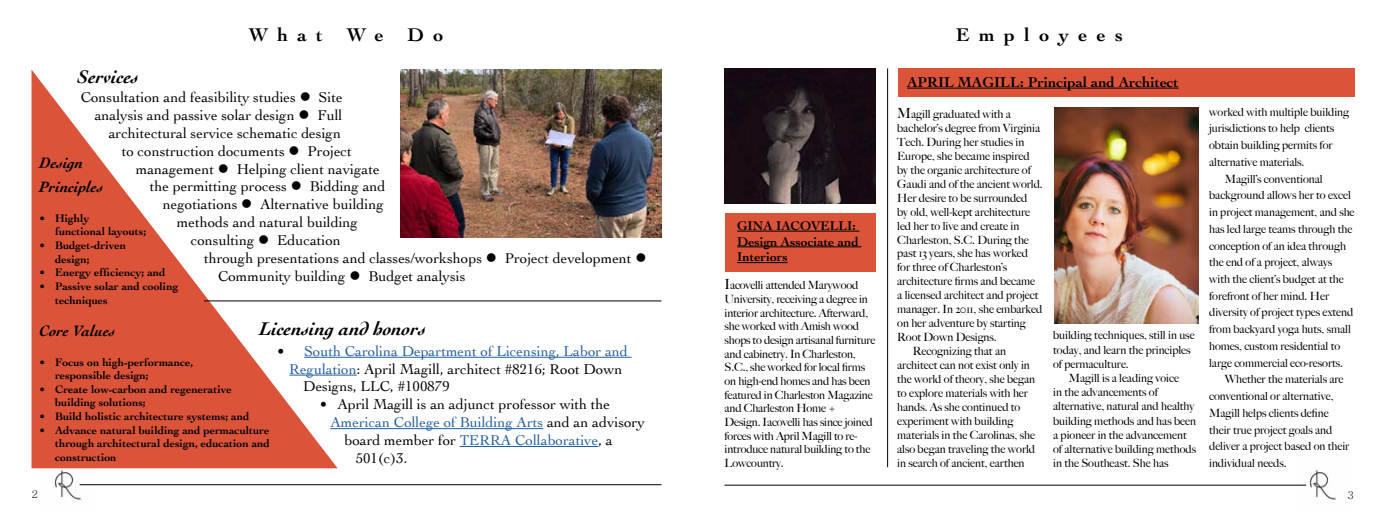
<style>
.page{position:relative;width:1386px;height:525px;background:#fff}
.page>*{position:absolute;margin:0;border:0;box-sizing:border-box;transform-origin:0 0}
.t1{font:italic 700 19.25px "Cochin";color:#000}
.t2{font:700 19.25px "Cochin";letter-spacing:.49em;color:#000}
.t3{font:italic 700 15.75px/24.2px "Cochin";color:#000}
.t4{font:14.88px "Cochin";color:#000}
.t5{font:14.88px "Cochin";color:#215e9e}
.t6{font:700 14.88px "Cochin";color:#000}
.t7{font:700 13.12px/15.8px "Cochin";color:#000}
.t8{font:500 11.38px/13.7px "Big Caslon";color:#000}
.t9{font:700 11.38px/13.7px "Cochin";color:#000}
.t10{font:500 10.5px "Adobe Myungjo Std";color:#000}
.s1{color:#000}
.s2{color:#215e9e}
.s3{font-size:14px}
</style>
<div class="page">
<img style="left:41px;top:468px;width:54px;height:32px">
<hr style="left:80px;top:484px;width:581px;height:1px;background:#000">
<img style="left:1296px;top:469px;width:40px;height:31px">
<hr style="left:724px;top:485px;width:582px;height:1px;background:#000">
<svg style="left:32px;top:70px;width:306px;height:398px;fill:#db543a"></svg>
<hr style="left:204px;top:301px;width:457px;height:1px;background:#000">
<hr style="left:304px;top:357px;width:328px;height:1px;background:#215e9e">
<hr style="left:289px;top:375px;width:68px;height:1px;background:#215e9e">
<hr style="left:330px;top:428px;width:213px;height:1px;background:#215e9e">
<hr style="left:460px;top:446px;width:138px;height:1px;background:#215e9e">
<img style="left:401px;top:70px;width:261px;height:167px">
<div style="left:898px;top:68px;width:457px;height:29px;background:#db543a"></div>
<img style="left:1055px;top:108px;width:143px;height:215px">
<hr style="left:887px;top:68px;width:1px;height:399px;background:#000">
<hr style="left:907px;top:88px;width:272px;height:1px;background:#000">
<img style="left:725px;top:68px;width:150px;height:135px">
<div style="left:725px;top:213px;width:150px;height:58px;background:#db543a"></div>
<hr style="left:737px;top:231px;width:122px;height:1px;background:#000">
<hr style="left:737px;top:247px;width:124px;height:1px;background:#000">
<hr style="left:737px;top:262px;width:51px;height:1px;background:#000">
<h1 class="t2" style="left:249px;top:22px;width:196px">What We Do</h1>
<h1 class="t1" style="left:78px;top:64px;width:62px">Services</h1>
<h3 class="t4" style="left:81px;top:87px;width:263px">Consultation and feasibility studies ● Site</h3>
<h3 class="t4" style="left:95px;top:105px;width:249px">analysis and passive solar design ● Full</h3>
<h3 class="t4" style="left:109px;top:123px;width:234px">architectural service schematic design</h3>
<h3 class="t4" style="left:122px;top:141px;width:232px">to construction documents ● Project</h3>
<h3 class="t4" style="left:136px;top:159px;width:245px">management ● Helping client navigate</h3>
<h3 class="t4" style="left:150px;top:177px;width:237px">the permitting process ● Bidding and</h3>
<h3 class="t4" style="left:163px;top:194px;width:222px">negotiations ● Alternative building</h3>
<h3 class="t4" style="left:177px;top:212px;width:183px">methods and natural building</h3>
<h3 class="t4" style="left:191px;top:230px;width:151px">consulting ● Education</h3>
<h3 class="t4" style="left:204px;top:248px;width:444px">through presentations and classes/workshops ● Project development ●</h3>
<h3 class="t4" style="left:218px;top:266px;width:249px">Community building ● Budget analysis</h3>
<h1 class="t1" style="left:260px;top:316px;width:168px">Licensing and honors</h1>
<h3 class="t5" style="left:277px;top:341px;width:352px"><span class="s1">•</span> South Carolina Department of Licensing, Labor and</h3>
<h3 class="t4" style="left:289px;top:359px;width:335px"><span class="s2">Regulation</span>: April Magill, architect #8216; Root Down</h3>
<h3 class="t4" style="left:303px;top:377px;width:148px">Designs, LLC, #100879</h3>
<h3 class="t4" style="left:320px;top:394px;width:292px">• April Magill is an adjunct professor with the</h3>
<h3 class="t5" style="left:330px;top:412px;width:316px">American College of Building Arts <span class="s1">and an advisory</span></h3>
<h3 class="t5" style="left:344px;top:430px;width:270px"><span class="s1">board member for</span> TERRA Collaborative<span class="s1">, a</span></h3>
<h3 class="t4" style="left:356px;top:448px;width:53px">501(c)3.</h3>
<h2 class="t3" style="left:39px;top:150px;width:65px">Design<br>Principles</h2>
<p class="t9" style="left:55px;top:211px;width:93px;text-indent:-16px">• Highly<br>functional layouts;</p>
<p class="t9" style="left:55px;top:238px;width:73px;text-indent:-16px">• Budget-driven design;</p>
<p class="t9" style="left:39px;top:265px;width:128px">• Energy efficiency; and</p>
<p class="t9" style="left:55px;top:279px;width:125px;text-indent:-16px">• Passive solar and cooling techniques</p>
<h2 class="t3" style="left:39px;top:318px;width:77px">Core Values</h2>
<p class="t9" style="left:55px;top:354px;width:140px;text-indent:-16px">• Focus on high-performance, responsible design;</p>
<p class="t9" style="left:55px;top:382px;width:178px;text-indent:-16px">• Create low-carbon and regenerative building solutions;</p>
<p class="t9" style="left:39px;top:409px;width:211px">• Build holistic architecture systems; and</p>
<p class="t9" style="left:55px;top:423px;width:216px;text-align:justify;text-indent:-16px">• Advance natural building and permaculture through architectural design, education and construction</p>
<p class="t7" style="left:737px;top:217px;width:123px">GINA IACOVELLI:<br>Design Associate and<br>Interiors</p>
<p class="t8" style="left:725px;top:278px;width:152px"><span class="s3">I</span>acovelli attended Marywood<br>University, receiving a degree in interior architecture. Afterward, she worked with Amish wood shops to design artisanal furniture and cabinetry. In Charleston,<br>S.C., she worked for local firms on high-end homes and has been featured in Charleston Magazine and Charleston Home +<br>Design. Iacovelli has since joined forces with April Magill to re&shy;introduce natural building to the<br>Lowcountry.</p>
<h1 class="t2" style="left:956px;top:22px;width:169px">Employees</h1>
<h3 class="t6" style="left:907px;top:72px;width:273px">APRIL MAGILL: Principal and Architect</h3>
<p class="t8" style="left:897px;top:106px;width:115px"><span class="s3">M</span>agill graduated with a</p>
<p class="t8" style="left:897px;top:120px;width:145px">bachelor’s degree from Virginia</p>
<p class="t8" style="left:897px;top:134px;width:129px">Tech. During her studies in</p>
<p class="t8" style="left:897px;top:148px;width:134px">Europe, she became inspired</p>
<p class="t8" style="left:897px;top:162px;width:135px">by the organic architecture of</p>
<p class="t8" style="left:897px;top:176px;width:147px">Gaudi and of the ancient world.</p>
<p class="t8" style="left:897px;top:190px;width:132px">Her desire to be surrounded</p>
<p class="t8" style="left:897px;top:204px;width:134px">by old, well-kept architecture</p>
<p class="t8" style="left:897px;top:218px;width:124px">led her to live and create in</p>
<p class="t8" style="left:897px;top:232px;width:133px">Charleston, S.C. During the</p>
<p class="t8" style="left:897px;top:246px;width:132px">past 13 years, she has worked</p>
<p class="t8" style="left:897px;top:260px;width:111px">for three of Charleston’s</p>
<p class="t8" style="left:897px;top:274px;width:139px">architecture firms and became</p>
<p class="t8" style="left:897px;top:288px;width:143px">a licensed architect and project</p>
<p class="t8" style="left:897px;top:302px;width:147px">manager. In 2011, she embarked</p>
<p class="t8" style="left:897px;top:316px;width:130px">on her adventure by starting</p>
<p class="t8" style="left:897px;top:330px;width:101px">Root Down Designs.</p>
<p class="t8" style="left:913px;top:344px;width:95px">Recognizing that an</p>
<p class="t8" style="left:897px;top:358px;width:134px">architect can not exist only in</p>
<p class="t8" style="left:897px;top:372px;width:139px">the world of theory, she began</p>
<p class="t8" style="left:897px;top:386px;width:132px">to explore materials with her</p>
<p class="t8" style="left:897px;top:400px;width:125px">hands. As she continued to</p>
<p class="t8" style="left:897px;top:414px;width:118px">experiment with building</p>
<p class="t8" style="left:897px;top:428px;width:139px">materials in the Carolinas, she</p>
<p class="t8" style="left:897px;top:442px;width:139px">also began traveling the world</p>
<p class="t8" style="left:897px;top:456px;width:129px">in search of ancient, earthen</p>
<p class="t8" style="left:1053px;top:328px;width:143px;line-height:14.2px">building techniques, still in use today, and learn the principles of permaculture.</p>
<p class="t8" style="left:1053px;top:370px;width:144px;line-height:14.2px;text-indent:16px">Magill is a leading voice<br>in the advancements of alternative, natural and healthy building methods and has been a pioneer in the advancement of alternative building methods in the Southeast. She has</p>
<p class="t8" style="left:1209px;top:104px;width:142px">worked with multiple building</p>
<p class="t8" style="left:1209px;top:121px;width:127px">jurisdictions to help clients</p>
<p class="t8" style="left:1209px;top:138px;width:125px">obtain building permits for</p>
<p class="t8" style="left:1209px;top:155px;width:97px">alternative materials.</p>
<p class="t8" style="left:1225px;top:171px;width:99px">Magill’s conventional</p>
<p class="t8" style="left:1209px;top:188px;width:143px">background allows her to excel</p>
<p class="t8" style="left:1209px;top:205px;width:147px">in project management, and she</p>
<p class="t8" style="left:1209px;top:222px;width:145px">has led large teams through the</p>
<p class="t8" style="left:1209px;top:238px;width:138px">conception of an idea through</p>
<p class="t8" style="left:1209px;top:255px;width:125px">the end of a project, always</p>
<p class="t8" style="left:1209px;top:272px;width:136px">with the client’s budget at the</p>
<p class="t8" style="left:1209px;top:288px;width:121px">forefront of her mind. Her</p>
<p class="t8" style="left:1209px;top:305px;width:146px">diversity of project types extend</p>
<p class="t8" style="left:1209px;top:322px;width:143px">from backyard yoga huts, small</p>
<p class="t8" style="left:1209px;top:339px;width:133px">homes, custom residential to</p>
<p class="t8" style="left:1209px;top:355px;width:135px">large commercial eco-resorts.</p>
<p class="t8" style="left:1225px;top:372px;width:120px">Whether the materials are</p>
<p class="t8" style="left:1209px;top:389px;width:126px">conventional or alternative,</p>
<p class="t8" style="left:1209px;top:406px;width:121px">Magill helps clients define</p>
<p class="t8" style="left:1209px;top:422px;width:125px">their true project goals and</p>
<p class="t8" style="left:1209px;top:439px;width:142px">deliver a project based on their</p>
<p class="t8" style="left:1209px;top:456px;width:79px">individual needs.</p>
<p class="t10" style="left:32px;top:489px;width:8px">2</p>
<p class="t10" style="left:1347px;top:489px;width:8px">3</p>
</div>
